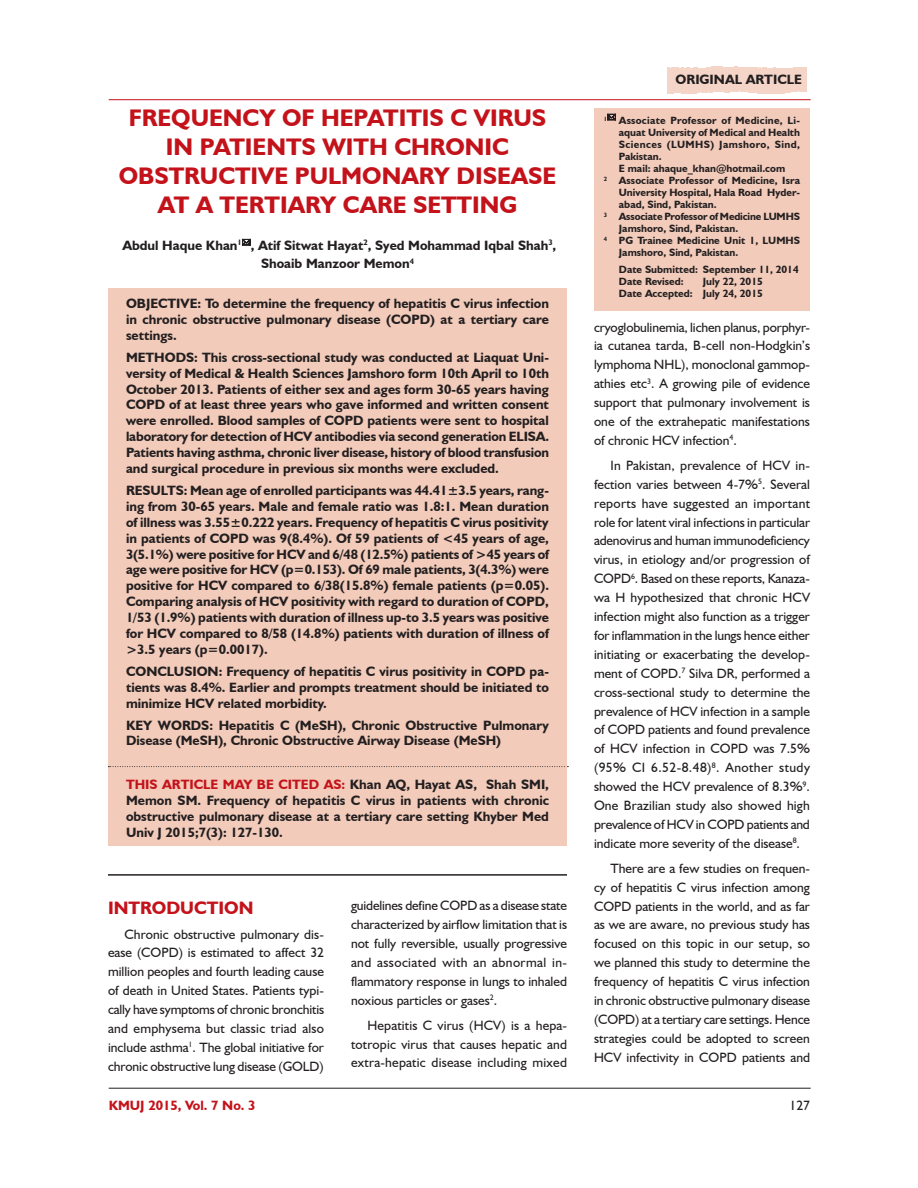
<style>
.page{position:relative;width:918px;height:1188px;background:#fff}
.page>*{position:absolute;margin:0;border:0;box-sizing:border-box;transform-origin:0 0}
.Headline{font:700 24px/28.8px "Humanist 521 BT";color:#c4121a;text-align:center}
.Subhead_1{font:700 18px "Humanist 521 BT";color:#c4121a}
.Body_text{font:13.5px/18.9px "Humanist 521 BT";color:#231f20;text-align:justify}
.Abstract{font:700 13.5px/15.9px "Humanist 521 BT";color:#231f20;text-align:justify}
.Author_Name{font:700 13.5px/18.9px "Humanist 521 BT";color:#231f20;text-align:center}
.t1{font:700 13.5px "Humanist 521 BT";color:#c4121a}
.Body_text-2{font:700 13.5px "Humanist 521 BT";color:#231f20}
.Body_text-3{font:700 10.5px/12px "Humanist 521 BT";color:#231f20;text-align:justify}
.s1{color:#c4121a}
</style>
<div class="page">
<hr style="left:109px;top:99px;width:702px;height:1px;background:#c4121a">
<hr style="left:109px;top:1088px;width:702px;height:1px;background:#231f20">
<svg style="left:667px;top:92px;width:46px;height:2px"></svg>
<svg style="left:667px;top:66px;width:140px;height:3px"></svg>
<div style="left:594px;top:108px;width:216px;height:202px;background:#f2cbba"></div>
<div style="left:108px;top:289px;width:459px;height:557px;background:#f2cbba"></div>
<svg style="left:108px;top:766px;width:460px;height:1px"></svg>
<hr style="left:108px;top:874px;width:459px;height:2px;background:#231f20">
<svg style="left:242px;top:239px;width:8px;height:7px"></svg>
<svg style="left:607px;top:114px;width:9px;height:6px"></svg>
<p class="Headline" style="left:119px;top:103px;width:439px">FREQUENCY OF HEPATITIS C VIRUS<br>IN PATIENTS WITH CHRONIC<br>OBSTRUCTIVE PULMONARY DISEASE<br>AT A TERTIARY CARE SETTING</p>
<p class="Author_Name" style="left:122px;top:235px;width:435px">Abdul Haque Khan<sup>1</sup> , Atif Sitwat Hayat<sup>2</sup>, Syed Mohammad Iqbal Shah<sup>3</sup>,<br>Shoaib Manzoor Memon<sup>4</sup></p>
<p class="Abstract" style="left:126px;top:295px;width:424px">OBJECTIVE: To determine the frequency of hepatitis C virus infection in chronic obstructive pulmonary disease (COPD) at a tertiary care settings.</p>
<p class="Abstract" style="left:126px;top:349px;width:425px">METHODS: This cross-sectional study was conducted at Liaquat Uni&shy;versity of Medical &amp; Health Sciences Jamshoro form 10th April to 10th October 2013. Patients of either sex and ages form 30-65 years having COPD of at least three years who gave informed and written consent were enrolled. Blood samples of COPD patients were sent to hospital laboratory for detection of HCV antibodies via second generation ELISA.<br>Patients having asthma, chronic liver disease, history of blood transfusion and surgical procedure in previous six months were excluded.</p>
<p class="Abstract" style="left:126px;top:482px;width:425px">RESULTS: Mean age of enrolled participants was 44.41±3.5 years, rang&shy;ing from 30-65 years. Male and female ratio was 1.8:1. Mean duration of illness was 3.55±0.222 years. Frequency of hepatitis C virus positivity in patients of COPD was 9(8.4%). Of 59 patients of &lt;45 years of age, 3(5.1%) were positive for HCV and 6/48 (12.5%) patients of &gt;45 years of age were positive for HCV (p=0.153). Of 69 male patients, 3(4.3%) were positive for HCV compared to 6/38(15.8%) female patients (p=0.05).<br>Comparing analysis of HCV positivity with regard to duration of COPD, 1/53 (1.9%) patients with duration of illness up-to 3.5 years was positive for HCV compared to 8/58 (14.8%) patients with duration of illness of &gt;3.5 years (p=0.0017).</p>
<p class="Abstract" style="left:126px;top:663px;width:425px">CONCLUSION: Frequency of hepatitis C virus positivity in COPD pa&shy;tients was 8.4%. Earlier and prompts treatment should be initiated to minimize HCV related morbidity.</p>
<p class="Abstract" style="left:126px;top:717px;width:424px">KEY WORDS: Hepatitis C (MeSH), Chronic Obstructive Pulmonary<br>Disease (MeSH), Chronic Obstructive Airway Disease (MeSH)</p>
<p class="Abstract" style="left:126px;top:776px;width:425px"><span class="s1">THIS ARTICLE MAY BE CITED AS:</span> Khan AQ, Hayat AS, Shah SMI, Memon SM. Frequency of hepatitis C virus in patients with chronic obstructive pulmonary disease at a tertiary care setting Khyber Med Univ J 2015;7(3): 127-130.</p>
<p class="Subhead_1" style="left:108px;top:896px;width:147px">INTRODUCTION</p>
<p class="Body_text" style="left:108px;top:924px;width:218px;text-indent:16px">Chronic obstructive pulmonary dis&shy;ease (COPD) is estimated to affect 32 million peoples and fourth leading cause of death in United States. Patients typi&shy;cally have symptoms of chronic bronchitis and emphysema but classic triad also include asthma<sup>1</sup>. The global initiative for chronic obstructive lung disease (GOLD)</p>
<p class="Body_text" style="left:351px;top:896px;width:218px">guidelines define COPD as a disease state characterized by airflow limitation that is not fully reversible, usually progressive and associated with an abnormal in&shy;flammatory response in lungs to inhaled noxious particles or gases<sup>2</sup>.</p>
<p class="Body_text" style="left:351px;top:1015px;width:218px;text-indent:16px">Hepatitis C virus (HCV) is a hepa&shy;totropic virus that causes hepatic and extra-hepatic disease including mixed</p>
<p class="Body_text-2" style="left:676px;top:71px;width:128px">ORIGINAL ARTICLE</p>
<p class="Body_text-3" style="left:619px;top:115px;width:183px;text-indent:-15px"><sup>1</sup> Associate Professor of Medicine, Li&shy;aquat University of Medical and Health Sciences (LUMHS) Jamshoro, Sind, Pakistan.</p>
<p class="Body_text-3" style="left:619px;top:163px;width:168px">E mail: ahaque_khan@hotmail.com</p>
<p class="Body_text-3" style="left:619px;top:175px;width:183px;text-indent:-15px"><sup>2</sup> Associate Professor of Medicine, Isra University Hospital, Hala Road Hyder&shy;abad, Sind, Pakistan.</p>
<p class="Body_text-3" style="left:619px;top:211px;width:183px;text-indent:-15px"><sup>3</sup> Associate Professor of Medicine LUMHS<br>Jamshoro, Sind, Pakistan.</p>
<p class="Body_text-3" style="left:619px;top:235px;width:183px;text-indent:-15px"><sup>4</sup> PG Trainee Medicine Unit 1, LUMHS<br>Jamshoro, Sind, Pakistan.</p>
<p class="Body_text-3" style="left:619px;top:263px;width:181px">Date Submitted: September 11, 2014</p>
<p class="Body_text-3" style="left:619px;top:275px;width:66px">Date Revised:</p>
<p class="Body_text-3" style="left:703px;top:275px;width:61px">July 22, 2015</p>
<p class="Body_text-3" style="left:619px;top:287px;width:145px">Date Accepted: July 24, 2015</p>
<p class="Body_text" style="left:594px;top:317px;width:218px">cryoglobulinemia, lichen planus, porphyr&shy;ia cutanea tarda, B-cell non-Hodgkin’s lymphoma NHL), monoclonal gammop&shy;athies etc<sup>3</sup>. A growing pile of evidence support that pulmonary involvement is one of the extrahepatic manifestations of chronic HCV infection<sup>4</sup>.</p>
<p class="Body_text" style="left:594px;top:456px;width:218px;text-indent:16px">In Pakistan, prevalence of HCV in&shy;fection varies between 4-7%<sup>5</sup>. Several reports have suggested an important role for latent viral infections in particular adenovirus and human immunodeficiency virus, in etiology and/or progression of COPD<sup>6</sup>. Based on these reports, Kanaza&shy;wa H hypothesized that chronic HCV infection might also function as a trigger for inflammation in the lungs hence either initiating or exacerbating the develop&shy;ment of COPD.<sup>7</sup> Silva DR, performed a cross-sectional study to determine the prevalence of HCV infection in a sample of COPD patients and found prevalence of HCV infection in COPD was 7.5% (95% CI 6.52-8.48)<sup>8</sup>. Another study showed the HCV prevalence of 8.3%<sup>9</sup>.<br>One Brazilian study also showed high prevalence of HCV in COPD patients and indicate more severity of the disease<sup>8</sup>.</p>
<p class="Body_text" style="left:594px;top:858px;width:218px;text-indent:16px">There are a few studies on frequen&shy;cy of hepatitis C virus infection among COPD patients in the world, and as far as we are aware, no previous study has focused on this topic in our setup, so we planned this study to determine the frequency of hepatitis C virus infection in chronic obstructive pulmonary disease (COPD) at a tertiary care settings. Hence strategies could be adopted to screen HCV infectivity in COPD patients and</p>
<p class="t1" style="left:109px;top:1097px;width:148px">KMUJ 2015, Vol. 7 No. 3</p>
<p class="Body_text" style="left:790px;top:1095px;width:22px">127</p>
</div>
